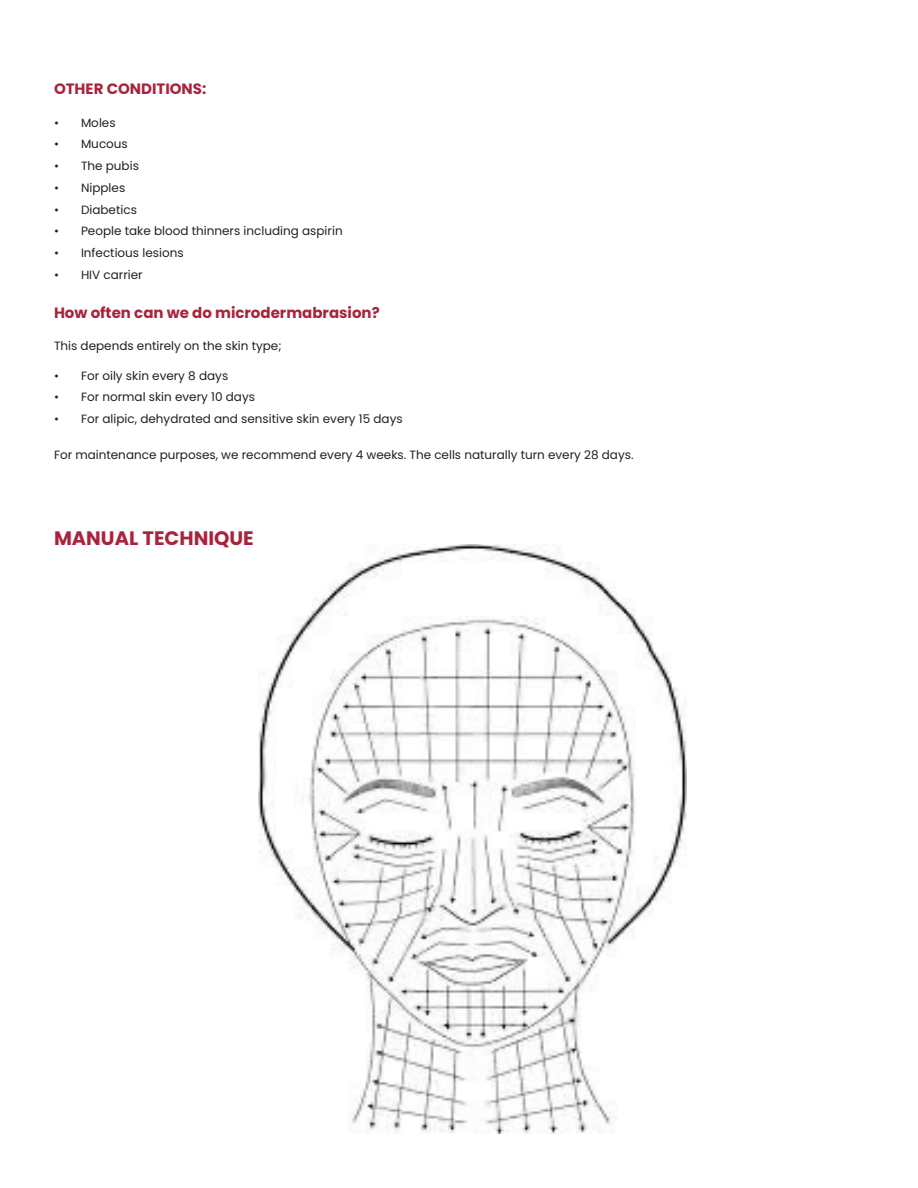
<style>
.page{position:relative;width:918px;height:1188px;background:#fff}
.page>*{position:absolute;margin:0;border:0;box-sizing:border-box;transform-origin:0 0}
.Red_Bold_Words{font:700 19.5px "Poppins";color:#a9233d}
.Red_Bold_Words-2{font:700 15px "Poppins";color:#a9233d}
.Text{font:12px "Poppins";color:#231f20}
</style>
<div class="page">
<img style="left:258px;top:544px;width:428px;height:589px">
<p class="Red_Bold_Words-2" style="left:54px;top:80px;width:154px">OTHER CONDITIONS:</p>
<p class="Text" style="left:54px;top:115px;width:63px">• Moles</p>
<p class="Text" style="left:54px;top:137px;width:75px">• Mucous</p>
<p class="Text" style="left:54px;top:159px;width:86px">• The pubis</p>
<p class="Text" style="left:54px;top:181px;width:73px">• Nipples</p>
<p class="Text" style="left:54px;top:202px;width:84px">• Diabetics</p>
<p class="Text" style="left:54px;top:224px;width:290px">• People take blood thinners including aspirin</p>
<p class="Text" style="left:54px;top:246px;width:131px">• Infectious lesions</p>
<p class="Text" style="left:54px;top:268px;width:90px">• HIV carrier</p>
<p class="Red_Bold_Words-2" style="left:54px;top:304px;width:327px">How often can we do microdermabrasion?</p>
<p class="Text" style="left:54px;top:339px;width:229px">This depends entirely on the skin type;</p>
<p class="Text" style="left:54px;top:369px;width:176px">• For oily skin every 8 days</p>
<p class="Text" style="left:54px;top:390px;width:203px">• For normal skin every 10 days</p>
<p class="Text" style="left:54px;top:412px;width:350px">• For alipic, dehydrated and sensitive skin every 15 days</p>
<p class="Text" style="left:54px;top:448px;width:581px">For maintenance purposes, we recommend every 4 weeks. The cells naturally turn every 28 days.</p>
<p class="Red_Bold_Words" style="left:54px;top:527px;width:201px">MANUAL TECHNIQUE</p>
</div>
